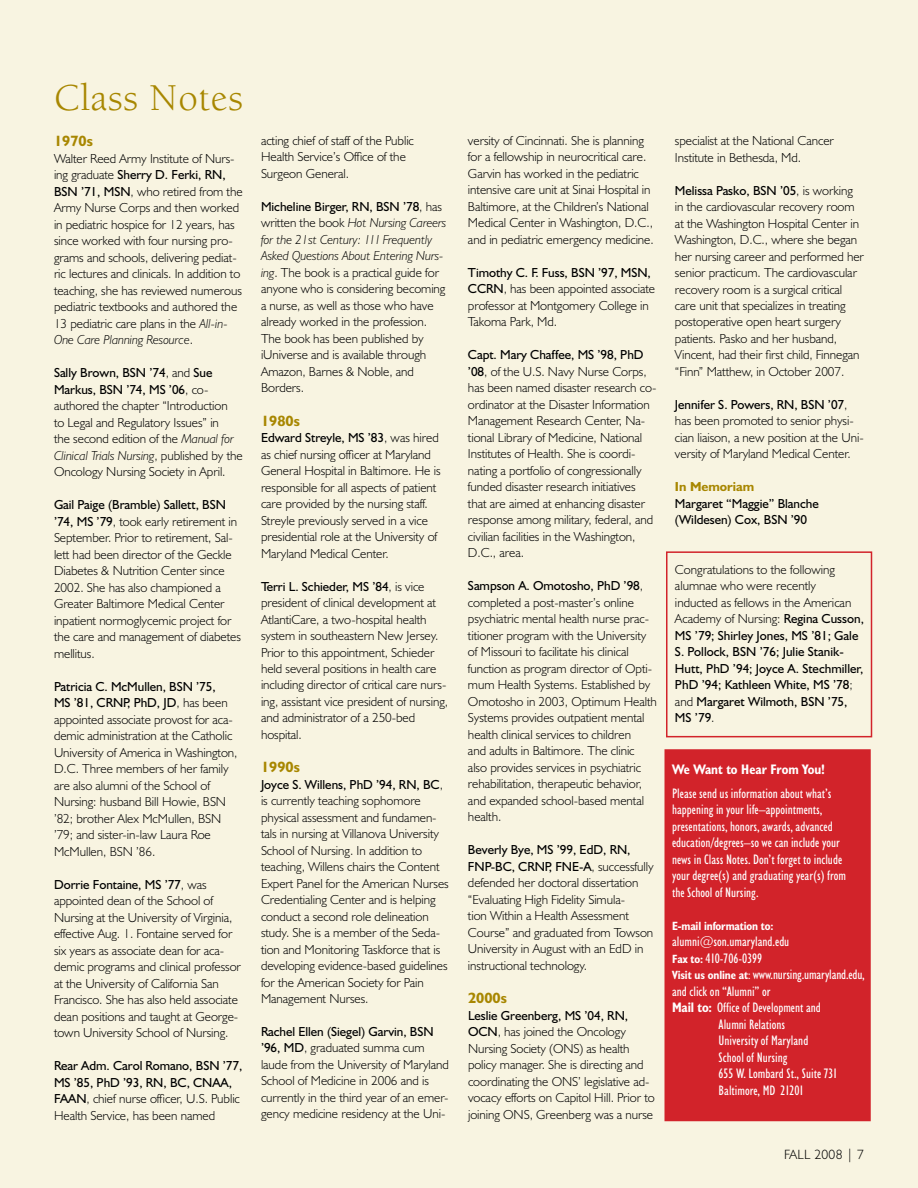
<style>
.page{position:relative;width:918px;height:1188px;background:#f8f4e1}
.page>*{position:absolute;margin:0;border:0;box-sizing:border-box;transform-origin:0 0}
.t1{font:39px "Berkeley";letter-spacing:.02em;color:#a88701}
.t2{font:700 15px "Humanist 521 BT";color:#a88701}
.t3{font:condensed 13.8px/16.5px "Humanist 521 BT";color:#fff}
.t4{font:700 condensed 13.8px "Humanist 521 BT";color:#fff}
.t5{font:300 13.5px "Humanist 521 BT";letter-spacing:.02em;color:#000}
.t6{font:300 13.2px/16.5px "Humanist 521 BT";letter-spacing:-.005em;color:#000}
.t7{font:13.2px/16.5px "Humanist 521 BT";color:#000}
.t8{font:700 13.2px "Humanist 521 BT";letter-spacing:-.005em;color:#a88701}
.t9{font:700 condensed 12px "Humanist 521 BT";letter-spacing:-.01em;color:#fff}
.s1{font-weight:400}
.s2{font-style:italic}
.s3{font-weight:300}
.s4{font-weight:700;font-size:12px}
.s5{font-size:12px}
.s6{font-weight:700}
</style>
<div class="page">
<div style="left:666px;top:551px;width:206px;height:186px;border:2px solid #d2232a"></div>
<div style="left:664px;top:749px;width:207px;height:372px;background:#d2232a;border:2px solid #d2232a"></div>
<h1 class="t1" style="left:54px;top:77px;width:190px">Class Notes</h1>
<p class="t2" style="left:54px;top:132px;width:40px">1970s</p>
<p class="t6" style="left:54px;top:150px;width:190px">Walter Reed Army Institute of Nurs&shy;ing graduate <span class="s1">Sherry D. Ferki, RN, BSN ’71, MSN</span>, who retired from the Army Nurse Corps and then worked in pediatric hospice for 12 years, has since worked with four nursing pro&shy;grams and schools, delivering pediat&shy;ric lectures and clinicals. In addition to teaching, she has reviewed numerous pediatric textbooks and authored the 13 pediatric care plans in the <span class="s2">All-in-One Care Planning Resource</span>.</p>
<p class="t6" style="left:54px;top:364px;width:190px"><span class="s1">Sally Brown, BSN ’74</span>, and <span class="s1">Sue Markus, BSN ’74, MS ’06</span>, co&shy;authored the chapter “Introduction<br>to Legal and Regulatory Issues” in<br>the second edition of the <span class="s2">Manual for Clinical Trials Nursing</span>, published by the Oncology Nursing Society in April.</p>
<p class="t6" style="left:54px;top:496px;width:189px"><span class="s1">Gail Paige (Bramble) Sallett, BSN ’74, MS ’79</span>, took early retirement in<br>September. Prior to retirement, Sal&shy;lett had been director of the Geckle<br>Diabetes &amp; Nutrition Center since<br>2002. She has also championed a<br>Greater Baltimore Medical Center inpatient normoglycemic project for the care and management of diabetes mellitus.</p>
<p class="t6" style="left:54px;top:678px;width:185px"><span class="s1">Patricia C. McMullen, BSN ’75,<br>MS ’81, CRNP, PhD, JD</span>, has been appointed associate provost for aca&shy;demic administration at the Catholic<br>University of America in Washington,<br>D.C. Three members of her family are also alumni of the School of<br>Nursing: husband Bill Howie, BSN ’82; brother Alex McMullen, BSN ’79; and sister-in-law Laura Roe<br>McMullen, BSN ’86.</p>
<p class="t6" style="left:54px;top:876px;width:188px"><span class="s1">Dorrie Fontaine, MS ’77</span>, was appointed dean of the School of Nursing at the University of Virginia, effective Aug. 1. Fontaine served for six years as associate dean for aca&shy;demic programs and clinical professor at the University of California San Francisco. She has also held associate dean positions and taught at George&shy;town University School of Nursing.</p>
<p class="t7" style="left:54px;top:1057px;width:190px">Rear Adm. Carol Romano, BSN ’77,<br>MS ’85, PhD ’93, RN, BC, CNAA,<br>FAAN<span class="s3">, chief nurse officer, U.S. Public<br>H ealth Service, has been named</span></p>
<p class="t6" style="left:261px;top:132px;width:154px">acting chief of staff of the Public<br>H ealth Service’s Office of the<br>Surgeon General.</p>
<p class="t6" style="left:261px;top:198px;width:187px"><span class="s1">Micheline Birger, RN, BSN ’78</span>, has written the book <span class="s2">Hot Nursing Careers for the 21st Century: 111 Frequently<br>Asked Questions About Entering Nurs&shy;ing</span>. The book is a practical guide for anyone who is considering becoming a nurse, as well as those who have already worked in the profession.<br>The book has been published by iUniverse and is available through<br>Amazon, Barnes &amp; Noble, and<br>Borders.</p>
<p class="t2" style="left:261px;top:411px;width:40px">1980s</p>
<p class="t6" style="left:261px;top:429px;width:181px"><span class="s1">Edward Streyle, MS ’83</span>, was hired as chief nursing officer at Maryland General Hospital in Baltimore. He is responsible for all aspects of patient care provided by the nursing staff.<br>Streyle previously served in a vice presidential role at the University of Maryland Medical Center.</p>
<p class="t6" style="left:261px;top:578px;width:189px"><span class="s1">Terri L. Schieder, MS ’84</span>, is vice president of clinical development at AtlantiCare, a two-hospital health system in southeastern New Jersey.<br>Prior to this appointment, Schieder held several positions in health care including director of critical care nurs&shy;ing, assistant vice president of nursing, and administrator of a 250-bed hospital.</p>
<p class="t2" style="left:261px;top:758px;width:40px">1990s</p>
<p class="t6" style="left:261px;top:776px;width:189px"><span class="s1">Joyce S. Willens, PhD ’94, RN, BC</span>, is currently teaching sophomore physical assessment and fundamen&shy;tals in nursing at Villanova University School of Nursing. In addition to teaching, Willens chairs the Content Expert Panel for the American Nurses Credentialing Center and is helping conduct a second role delineation study. She is a member of the Seda&shy;tion and Monitoring Taskforce that is developing evidence-based guidelines for the American Society for Pain Management Nurses.</p>
<p class="t6" style="left:261px;top:1023px;width:190px"><span class="s1">Rachel Ellen (Siegel) Garvin, BSN ’96, MD</span>, graduated summa cum laude from the University of Maryland School of Medicine in 2006 and is currently in the third year of an emer&shy;gency medicine residency at the Uni-</p>
<p class="t6" style="left:468px;top:132px;width:187px">versity of Cincinnati. She is planning for a fellowship in neurocritical care.<br>Garvin has worked in the pediatric intensive care unit at Sinai H ospital in Baltimore, at the Children’s National Medical Center in Washington, D.C., and in pediatric emergency medicine.</p>
<p class="t6" style="left:468px;top:264px;width:189px"><span class="s1">Timothy C. F. Fuss, BSN ’97, MSN,<br>CCRN</span>, has been appointed associate professor at Montgomery College in<br>Takoma Park, Md.</p>
<p class="t6" style="left:468px;top:346px;width:190px"><span class="s1">Capt. Mary Chaffee, MS ’98, PhD ’08</span>, of the U.S. Navy Nurse Corps, has been named disaster research co&shy;ordinator at the Disaster Information Management Research Center, Na&shy;tional Library of Medicine, National Institutes of H ealth. She is coordi&shy;nating a portfolio of congressionally funded disaster research initiatives that are aimed at enhancing disaster response among military, federal, and civilian facilities in the Washington, D.C., area.</p>
<p class="t6" style="left:468px;top:577px;width:191px"><span class="s1">Sampson A. Omotosho, PhD ’98</span>, completed a post-master’s online psychiatric mental health nurse prac&shy;titioner program with the University of Missouri to facilitate his clinical function as program director of Opti&shy;mum H ealth Systems. Established by Omotosho in 2003, Optimum H ealth Systems provides outpatient mental health clinical services to children<br>and adults in Baltimore. The clinic also provides services in psychiatric rehabilitation, therapeutic behavior, and expanded school-based mental health.</p>
<p class="t6" style="left:468px;top:841px;width:187px"><span class="s1">Beverly Bye, MS ’99, EdD, RN, FNP-BC, CRNP, FNE-A</span>, successfully defended her doctoral dissertation “Evaluating H igh Fidelity Simula-<br>tion Within a H ealth Assessment Course” and graduated from Towson University in August with an EdD in instructional technology.</p>
<p class="t2" style="left:468px;top:989px;width:40px">2000s</p>
<p class="t6" style="left:468px;top:1007px;width:188px"><span class="s1">Leslie Greenberg, MS ’04, RN, OCN</span>, has joined the Oncology Nursing Society (ONS) as health policy manager. She is directing and coordinating the ONS’ legislative ad&shy;vocacy efforts on Capitol H ill. Prior to joining ONS, Greenberg was a nurse</p>
<p class="t6" style="left:675px;top:132px;width:160px">specialist at the National Cancer<br>Institute in Bethesda, Md.</p>
<p class="t6" style="left:675px;top:182px;width:191px"><span class="s1">Melissa Pasko, BSN ’05</span>, is working in the cardiovascular recovery room at the Washington H ospital Center in Washington, D.C., where she began her nursing career and performed her senior practicum. The cardiovascular recovery room is a surgical critical care unit that specializes in treating postoperative open heart surgery patients. Pasko and her husband, Vincent, had their first child, Finnegan “Finn” Matthew, in October 2007.</p>
<p class="t6" style="left:675px;top:396px;width:190px"><span class="s1">Jennifer S. Powers, RN, BSN ’07</span>, has been promoted to senior physi&shy;cian liaison, a new position at the Uni&shy;versity of Maryland Medical Center.</p>
<p class="t8" style="left:675px;top:479px;width:81px">In Memoriam</p>
<p class="t7" style="left:675px;top:495px;width:145px">Margaret “Maggie” Blanche (Wildesen) Cox, BSN ’90</p>
<p class="t7" style="left:675px;top:561px;width:190px"><span class="s3">Congratulations to the following alumnae who were recently<br>inducted as fellows in the American<br>Academy of Nursing:</span> Regina Cusson,<br>MS ’79; Shirley Jones, MS ’81; Gale<br>S. Pollock, BSN ’76; Julie Stanik-<br>Hutt, PhD ’94; Joyce A. Stechmiller,<br>PhD ’94; Kathleen White, MS ’78<span class="s3">; and</span> Margaret Wilmoth, BSN ’75,<br>MS ’79<span class="s3">.</span></p>
<p class="t4" style="left:672px;top:761px;width:155px">We Want to Hear From You!</p>
<p class="t3" style="left:672px;top:785px;width:176px">Please send us information about what’s happening in your life–appointments, presentations, honors, awards, advanced education/degrees–so we can include your news in Class Notes. Don’t forget to include your degree(s) and graduating year(s) from the School of Nursing.</p>
<p class="t9" style="left:672px;top:918px;width:103px">E-mail information to:</p>
<p class="t3" style="left:672px;top:934px;width:119px">alumni@son.umaryland.edu</p>
<p class="t3" style="left:672px;top:950px;width:92px"><span class="s4">Fax to:</span> 410-706-0399</p>
<p class="t3" style="left:672px;top:967px;width:194px"><span class="s4">Visit us online at</span><span class="s5">:</span> www.nursing.umaryland.edu,</p>
<p class="t3" style="left:672px;top:983px;width:100px">and click on “Alumni” or</p>
<p class="t3" style="left:672px;top:1000px;width:150px"><span class="s6">Mail to:</span> Office of Development and</p>
<p class="t3" style="left:719px;top:1016px;width:68px">Alumni Relations</p>
<p class="t3" style="left:719px;top:1033px;width:91px">University of Maryland</p>
<p class="t3" style="left:719px;top:1049px;width:70px">School of Nursing</p>
<p class="t3" style="left:719px;top:1066px;width:120px">655 W. Lombard St., Suite 731</p>
<p class="t3" style="left:719px;top:1082px;width:86px">Baltimore, MD 21201</p>
<p class="t5" style="left:784px;top:1146px;width:14px">Fall</p>
<p class="t5" style="left:814px;top:1146px;width:51px">2008 | 7</p>
</div>
